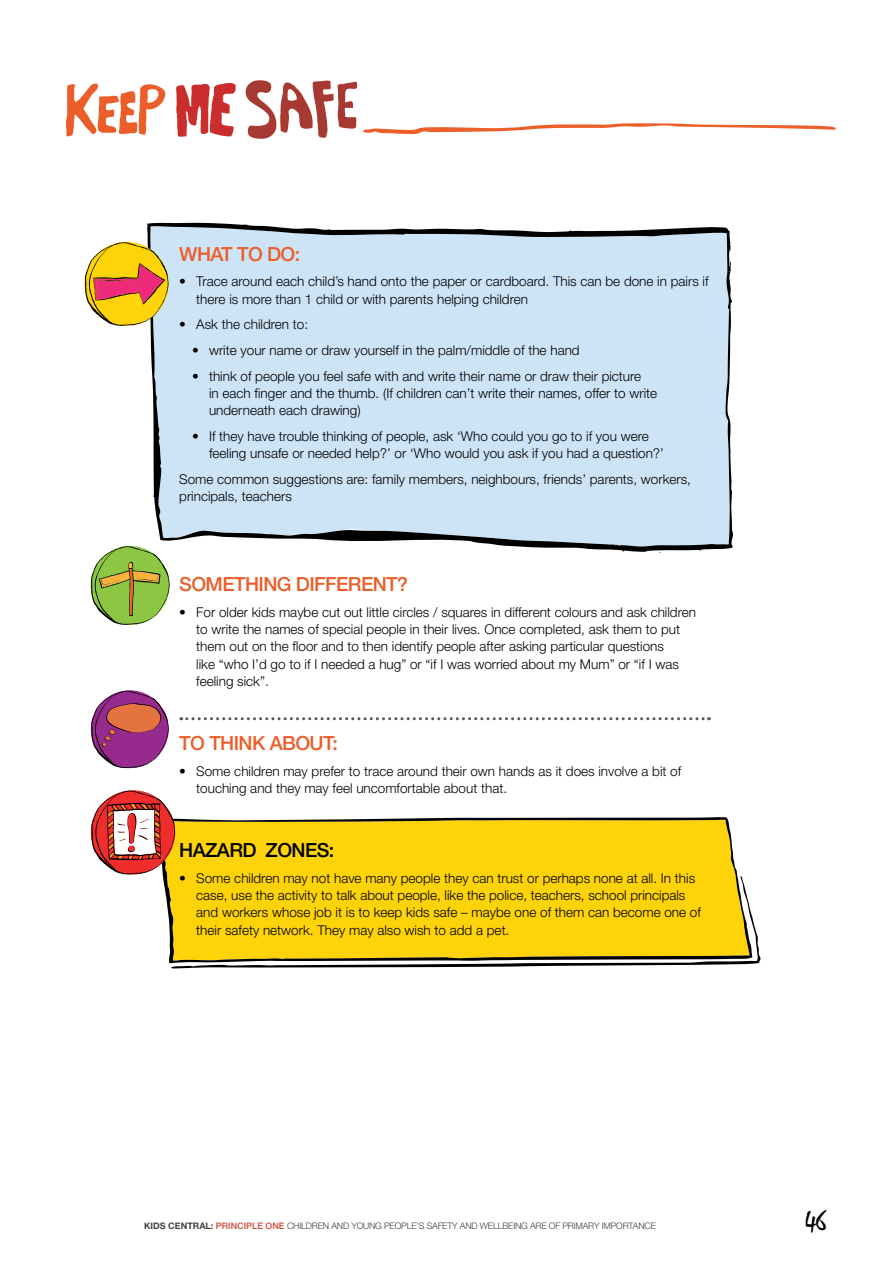
<style>
.page{position:relative;width:893px;height:1263px;background:#fff}
.page>*{position:absolute;margin:0;border:0;box-sizing:border-box;transform-origin:0 0}
.t1{font:27px "Mistral";color:#000}
.t2{font:500 19.5px "Helvetica Neue";letter-spacing:-.03em;color:#ec5e29}
.t3{font:500 19.5px "Helvetica Neue";color:#000}
.t4{font:300 13.5px/17.2px "Helvetica Neue";color:#000}
.t5{font:300 9px "Helvetica Neue";letter-spacing:-.02em;color:#414142}
.t6{font:500 9px "Helvetica Neue";color:#cd4737}
.t7{font:700 9px "Helvetica Neue";color:#414142}
.s1{font-weight:700;color:#414142}
</style>
<div class="page">
<svg style="left:245px;top:80px;width:112px;height:59px"></svg>
<svg style="left:66px;top:83px;width:100px;height:53px"></svg>
<svg style="left:176px;top:83px;width:60px;height:54px"></svg>
<svg style="left:363px;top:123px;width:473px;height:11px"></svg>
<svg style="left:171px;top:916px;width:590px;height:53px"></svg>
<svg style="left:162px;top:867px;width:590px;height:96px;background:#f2cb16"></svg>
<svg style="left:152px;top:377px;width:581px;height:175px;background:#c7dbeb"></svg>
<svg style="left:147px;top:222px;width:585px;height:155px;background:#c7dcec"></svg>
<svg style="left:181px;top:717px;width:528px;height:3px"></svg>
<svg style="left:85px;top:242px;width:84px;height:84px;background:#e2ab4d"></svg>
<svg style="left:91px;top:546px;width:79px;height:79px"></svg>
<svg style="left:91px;top:691px;width:78px;height:77px"></svg>
<svg style="left:91px;top:790px;width:644px;height:84px"></svg>
<h2 class="t2" style="left:179px;top:242px;width:15px">WHAT</h2>
<h2 class="t2" style="left:237px;top:242px;width:65px">TODO:</h2>
<p class="t4" style="left:196px;top:273px;width:514px;text-indent:-17px">• Trace around each child’s hand onto the paper or cardboard. This can be done in pairs if there is more than 1 child or with parents helping children</p>
<p class="t4" style="left:179px;top:316px;width:130px">• Ask the children to:</p>
<p class="t4" style="left:192px;top:341px;width:389px">• write your name or draw yourself in the palm/middle of the hand</p>
<p class="t4" style="left:209px;top:367px;width:450px;text-indent:-17px">• think of people you feel safe with and write their name or draw their picture<br>in each finger and the thumb. (If children can’t write their names, offer to write underneath each drawing)</p>
<p class="t4" style="left:209px;top:427px;width:456px;text-indent:-17px">• If they have trouble thinking of people, ask ‘Who could you go to if you were feeling unsafe or needed help?’ or ‘Who would you ask if you had a question?’</p>
<p class="t4" style="left:179px;top:470px;width:513px">Some common suggestions are: family members, neighbours, friends’ parents, workers, principals, teachers</p>
<h2 class="t2" style="left:179px;top:573px;width:14px">SOMETHING</h2>
<h2 class="t2" style="left:296px;top:573px;width:13px">DIFFERENT</h2>
<h2 class="t2" style="left:397px;top:573px;width:12px">?</h2>
<p class="t4" style="left:196px;top:603px;width:501px;text-indent:-17px">• For older kids maybe cut out little circles / squares in different colours and ask children to write the names of special people in their lives. Once completed, ask them to put them out on the floor and to then identify people after asking particular questions<br>like “who I’d go to if I needed a hug” or “if I was worried about my Mum” or “if I was feeling sick”.</p>
<h2 class="t2" style="left:179px;top:731px;width:160px">TO THI NK ABOUT:</h2>
<p class="t4" style="left:196px;top:762px;width:486px;text-indent:-17px">• Some children may prefer to trace around their own hands as it does involve a bit of touching and they may feel uncomfortable about that.</p>
<h2 class="t3" style="left:179px;top:838px;width:52px">HAZARD</h2>
<h2 class="t3" style="left:266px;top:838px;width:26px">ZONES</h2>
<h2 class="t3" style="left:329px;top:838px;width:7px">:</h2>
<p class="t4" style="left:196px;top:869px;width:506px;text-indent:-17px">• Some children may not have many people they can trust or perhaps none at all. In this case, use the activity to talk about people, like the police, teachers, school principals and workers whose job it is to keep kids safe – maybe one of them can become one of their safety network. They may also wish to add a pet.</p>
<p class="t7" style="left:144px;top:1220px;width:51px">KIDS CENTRAL</p>
<p class="t6" style="left:211px;top:1220px;width:39px"><span class="s1">:</span> PRINCIPLE</p>
<p class="t6" style="left:266px;top:1220px;width:8px">ONE</p>
<p class="t5" style="left:287px;top:1220px;width:370px">Chi ldren and young people’s safety and wellbeing are of primary importance</p>
<h1 class="t1" style="left:806px;top:1204px;width:23px">46</h1>
</div>
